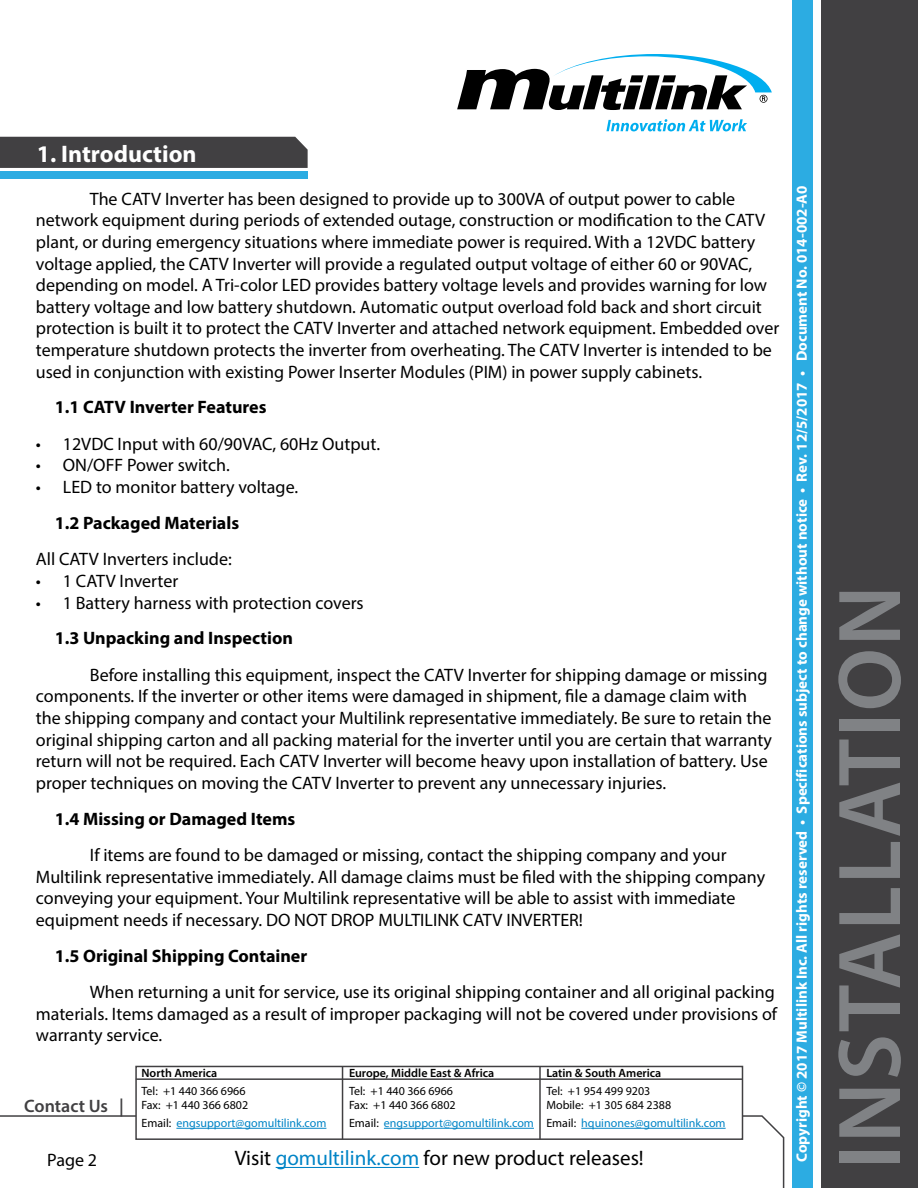
<style>
.page{position:relative;width:918px;height:1188px;background:#fff}
.page>*{position:absolute;margin:0;border:0;box-sizing:border-box;transform-origin:0 0}
.t1{font:600 90px "Myriad Pro";letter-spacing:.02em;color:#808285}
.t2{font:700 24px "Myriad Pro";color:#fff}
.t3{font:21px "Myriad Pro";color:#000}
.t4{font:18px/21.6px "Myriad Pro";color:#000}
.t5{font:700 18px "Myriad Pro";color:#000}
.t6{font:600 18px "Myriad Pro";color:#414042}
.t7{font:700 15px "Myriad Pro";color:#fff}
.t8{font:12px/14.4px "Myriad Pro";color:#000}
.t9{font:12px "Myriad Pro";color:#0084c6}
.t10{font:600 12px "Myriad Pro";color:#000}
.s1{color:#000}
.s2{color:#0084c6}
</style>
<div class="page">
<svg style="left:0;top:1115px;width:785px;height:73px"></svg>
<div style="left:135px;top:1066px;width:608px;height:74px;background:#fff;border:2px solid #414042"></div>
<hr style="left:539px;top:1066px;width:2px;height:73px;background:#414042">
<hr style="left:342px;top:1066px;width:1px;height:73px;background:#414042">
<hr style="left:136px;top:1078px;width:607px;height:2px;background:#414042">
<hr style="left:176px;top:1128px;width:150px;height:1px;background:#0084c6">
<hr style="left:384px;top:1128px;width:150px;height:1px;background:#0084c6">
<hr style="left:581px;top:1128px;width:145px;height:1px;background:#0084c6">
<hr style="left:276px;top:1167px;width:143px;height:1px;background:#0084c6">
<svg style="left:457px;top:54px;width:315px;height:56px"></svg>
<svg style="left:606px;top:119px;width:141px;height:12px"></svg>
<div style="left:821px;top:0;width:97px;height:1188px;background:#414042"></div>
<div style="left:792px;top:0;width:21px;height:1188px;background:#2cace2"></div>
<div style="left:0;top:171px;width:308px;height:8px;background:#2cace2"></div>
<div style="left:0;top:137px;width:308px;height:31px;background:#414042"></div>
<h2 class="t2" style="left:37px;top:138px;width:161px">1. Introduction</h2>
<p class="t4" style="left:36px;top:188px;width:745px;text-indent:54px">The CATV Inverter has been designed to provide up to 300VA of output power to cable network equipment during periods of extended outage, construction or modification to the CATV plant, or during emergency situations where immediate power is required. With a 12VDC battery voltage applied, the CATV Inverter will provide a regulated output voltage of either 60 or 90VAC, depending on model. A Tri-color LED provides battery voltage levels and provides warning for low battery voltage and low battery shutdown. Automatic output overload fold back and short circuit protection is built it to protect the CATV Inverter and attached network equipment. Embedded over temperature shutdown protects the inverter from overheating. The CATV Inverter is intended to be used in conjunction with existing Power Inserter Modules (PIM) in power supply cabinets.</p>
<p class="t5" style="left:55px;top:395px;width:213px">1.1 CATV Inverter Features</p>
<p class="t4" style="left:36px;top:433px;width:346px">• 12VDC Input with 60/90VAC, 60Hz Output.</p>
<p class="t4" style="left:36px;top:454px;width:196px">• ON/OFF Power switch.</p>
<p class="t4" style="left:36px;top:476px;width:264px">• LED to monitor battery voltage.</p>
<p class="t5" style="left:55px;top:511px;width:186px">1.2 Packaged Materials</p>
<p class="t4" style="left:36px;top:548px;width:198px">All CATV Inverters include:</p>
<p class="t4" style="left:36px;top:570px;width:144px">• 1 CATV Inverter</p>
<p class="t4" style="left:36px;top:591px;width:329px">• 1 Battery harness with protection covers</p>
<p class="t5" style="left:55px;top:626px;width:240px">1.3 Unpacking and Inspection</p>
<p class="t4" style="left:36px;top:664px;width:738px;text-indent:54px">Before installing this equipment, inspect the CATV Inverter for shipping damage or missing components. If the inverter or other items were damaged in shipment, file a damage claim with the shipping company and contact your Multilink representative immediately. Be sure to retain the original shipping carton and all packing material for the inverter until you are certain that warranty return will not be required. Each CATV Inverter will become heavy upon installation of battery. Use proper techniques on moving the CATV Inverter to prevent any unnecessary injuries.</p>
<p class="t5" style="left:55px;top:807px;width:242px">1.4 Missing or Damaged Items</p>
<p class="t4" style="left:36px;top:844px;width:731px;text-indent:54px">If items are found to be damaged or missing, contact the shipping company and your Multilink representative immediately. All damage claims must be filed with the shipping company conveying your equipment. Your Multilink representative will be able to assist with immediate equipment needs if necessary. DO NOT DROP MULTILINK CATV INVERTER!</p>
<p class="t5" style="left:55px;top:944px;width:254px">1.5 Original Shipping Container</p>
<p class="t4" style="left:36px;top:981px;width:743px;text-indent:54px">When returning a unit for service, use its original shipping container and all original packing materials. Items damaged as a result of improper packaging will not be covered under provisions of warranty service.</p>
<p class="t6" style="left:24px;top:1095px;width:101px">Contact Us |</p>
<p class="t10" style="left:142px;top:1065px;width:77px">North America</p>
<p class="t8" style="left:142px;top:1083px;width:108px">Tel: +1 440 366 6966<br>Fax: +1 440 366 6802</p>
<p class="t9" style="left:142px;top:1116px;width:186px"><span class="s1">Email:</span> engsupport@gomultilink.com</p>
<p class="t10" style="left:349px;top:1065px;width:147px">Europe, Middle East &amp; Africa</p>
<p class="t10" style="left:546px;top:1065px;width:117px">Latin &amp; South America</p>
<p class="t8" style="left:349px;top:1083px;width:108px">Tel: +1 440 366 6966<br>Fax: +1 440 366 6802</p>
<p class="t9" style="left:349px;top:1116px;width:186px"><span class="s1">Email:</span> engsupport@gomultilink.com</p>
<p class="t8" style="left:546px;top:1083px;width:126px">Tel: +1 954 499 9203<br>Mobile: +1 305 684 2388</p>
<p class="t9" style="left:546px;top:1116px;width:181px"><span class="s1">Email:</span> hquinones@gomultilink.com</p>
<p class="t4" style="left:47px;top:1149px;width:51px">Page 2</p>
<p class="t3" style="left:235px;top:1145px;width:411px">Visit <span class="s2">gomultilink.com</span> for new product releases!</p>
<p class="t7" style="left:792px;top:361px;width:177px;rotate:-90deg">Document No. 014-002-A0</p>
<p class="t7" style="left:792px;top:1162px;width:792px;rotate:-90deg">Copyright © 2017 Multilink Inc. All rights reserved • Specifications subject to change without notice • Rev. 12/5/2017 •</p>
<h1 class="t1" style="left:813px;top:1169px;width:585px;rotate:-90deg">INSTALLATION</h1>
</div>
